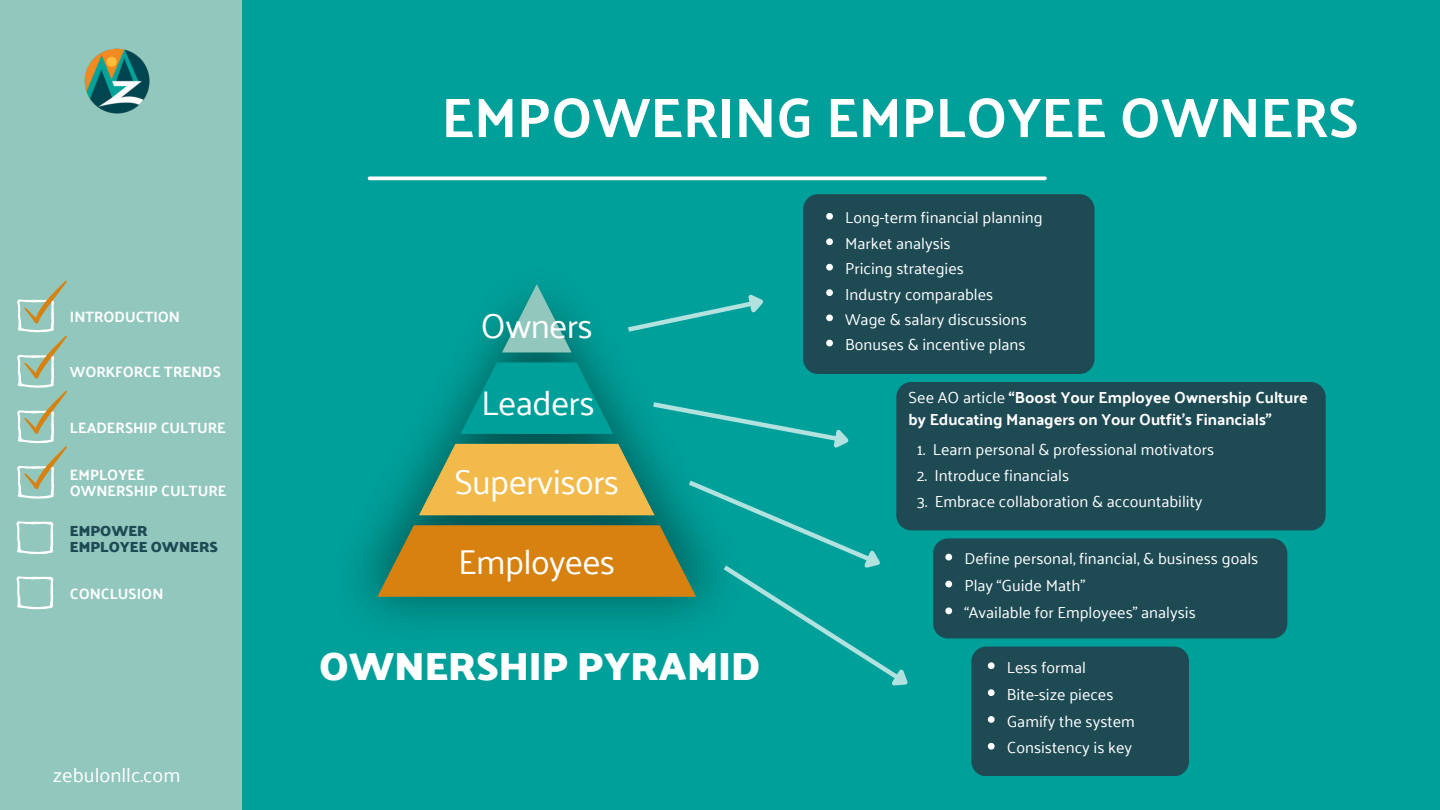
<style>
.page{position:relative;width:1440px;height:810px;background:#00a09a}
.page>*{position:absolute;margin:0;border:0;box-sizing:border-box;transform-origin:0 0}
.t1{font:56px "Palanquin Dark";color:#fff}
.t2{font:700 40px "Palanquin Dark";color:#fff}
.t3{font:34.5px "Palanquin";letter-spacing:-.02em;color:#fff}
.t4{font:20px "Palanquin";color:#fff}
.t5{font:16px/25.4px "Palanquin";color:#fff}
.t6{font:700 16px/21.8px "Palanquin";color:#fff}
.t7{font:15px/16.1px "Palanquin Dark";color:#fff}
.t8{font:700 15px/16.1px "Palanquin Dark";color:#1e4a54}
.s1{font-weight:400}
</style>
<div class="page">
<img style="left:358px;top:313px;width:246px;height:297px">
<svg style="left:502px;top:284px;width:70px;height:68px"></svg>
<div style="left:971px;top:647px;width:218px;height:129px;background:#1e4a54"></div>
<svg style="left:377px;top:362px;width:535px;height:324px"></svg>
<svg style="left:628px;top:294px;width:136px;height:38px"></svg>
<div style="left:803px;top:194px;width:291px;height:180px;background:#1e4a54"></div>
<svg style="left:826px;top:213px;width:7px;height:7px"></svg>
<svg style="left:826px;top:238px;width:7px;height:7px"></svg>
<svg style="left:826px;top:264px;width:7px;height:7px"></svg>
<svg style="left:826px;top:289px;width:7px;height:7px"></svg>
<svg style="left:826px;top:314px;width:7px;height:7px"></svg>
<svg style="left:826px;top:340px;width:7px;height:6px"></svg>
<div style="left:933px;top:538px;width:354px;height:100px;background:#1e4a54"></div>
<div style="left:0;top:0;width:242px;height:810px;background:#91c7bd"></div>
<img style="left:84px;top:48px;width:66px;height:66px">
<svg style="left:16px;top:521px;width:37px;height:33px"></svg>
<svg style="left:16px;top:576px;width:37px;height:33px"></svg>
<svg style="left:17px;top:281px;width:50px;height:218px"></svg>
<svg style="left:370px;top:176px;width:675px;height:4px;background:#e0f3f3"></svg>
<div style="left:896px;top:382px;width:430px;height:148px;background:#1e4a54"></div>
<p class="t7" style="left:70px;top:309px;width:112px">INTRODUCTION</p>
<p class="t7" style="left:70px;top:364px;width:153px">WORKFORCE TRENDS</p>
<p class="t7" style="left:70px;top:420px;width:157px">LEADERSHIP CULTURE</p>
<p class="t7" style="left:70px;top:467px;width:158px">EMPLOYEE<br>OWNERSHIP CULTURE</p>
<p class="t8" style="left:70px;top:522px;width:150px">EMPOWER<br>EMPLOYEE OWNERS</p>
<p class="t7" style="left:70px;top:586px;width:95px">CONCLUSION</p>
<p class="t4" style="left:53px;top:764px;width:129px">zebulonllc.com</p>
<h1 class="t1" style="left:442px;top:85px;width:919px">EMPOWERING EMPLOYEE OWNERS</h1>
<h3 class="t3" style="left:481px;top:306px;width:114px">Owners</h3>
<h3 class="t3" style="left:481px;top:383px;width:115px">Leaders</h3>
<h3 class="t3" style="left:454px;top:462px;width:166px">Supervisors</h3>
<h3 class="t3" style="left:458px;top:542px;width:159px">Employees</h3>
<h2 class="t2" style="left:319px;top:643px;width:442px">OWNERSHIP PYRAMID</h2>
<p class="t5" style="left:845px;top:205px;width:199px">Long-term financial planning<br>Market analysis<br>Pricing strategies<br>Industry comparables<br>Wage &amp; salary discussions<br>Bonuses &amp; incentive plans</p>
<p class="t6" style="left:909px;top:386px;width:401px"><span class="s1">See AO article</span> “Boost Your Employee Ownership Culture by Educating Managers on Your Outfit’s Financials”</p>
<p class="t5" style="left:917px;top:436px;width:299px">1. Learn personal &amp; professional motivators</p>
<p class="t5" style="left:917px;top:463px;width:154px">2. Introduce financials</p>
<p class="t5" style="left:917px;top:489px;width:287px">3. Embrace collaboration &amp; accountability</p>
<p class="t5" style="left:964px;top:545px;width:296px;line-height:26.9px">Define personal, financial, &amp; business goals<br>Play “Guide Math”<br>“Available for Employees” analysis</p>
<p class="t5" style="left:1007px;top:654px;width:130px;line-height:26.8px">Less formal<br>Bite-size pieces<br>Gamify the system<br>Consistency is key</p>
</div>
